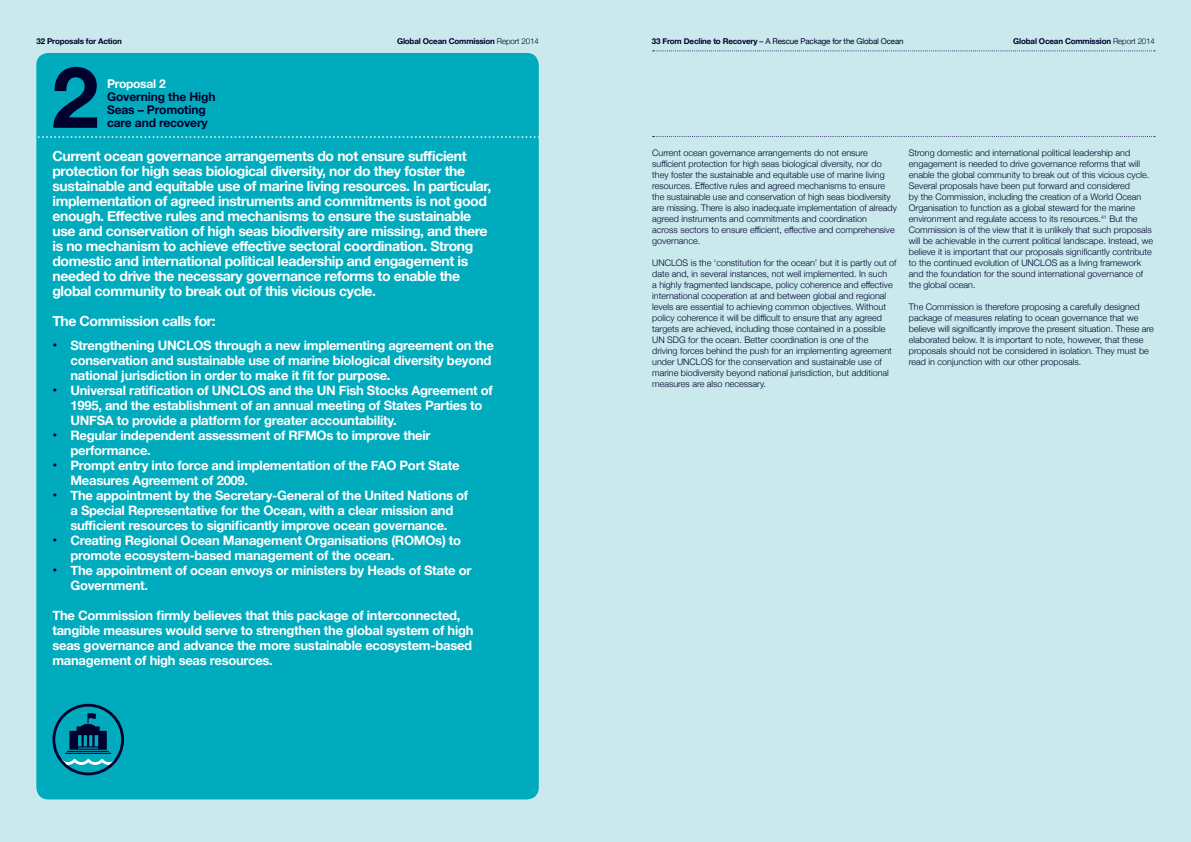
<style>
.page{position:relative;width:1191px;height:842px;background:#c9e9ed}
.page>*{position:absolute;margin:0;border:0;box-sizing:border-box;transform-origin:0 0}
.t1{font:700 85.3px "Helvetica Neue";color:#00002c}
.t2{font:700 14px/15px "Helvetica Neue";letter-spacing:-.025em;color:#fff}
.t3{font:700 13px/15px "Helvetica Neue";letter-spacing:-.02em;color:#fff}
.t4{font:700 12px/13px "Helvetica Neue";letter-spacing:-.01em;color:#00002c}
.t5{font:700 12px "Helvetica Neue";letter-spacing:-.02em;color:#fff}
.t6{font:300 9px/11px "Helvetica Neue";color:#00002c}
.t7{font:700 8px "Helvetica Neue";letter-spacing:-.02em;color:#00002c}
.t8{font:8px "Helvetica Neue";letter-spacing:-.02em;color:#00002c}
.s1{font-weight:300}
.s2{font-size:14px;color:#00002c}
.s3{font-weight:700}
.s4{font-weight:700;color:#293896}
</style>
<div class="page">
<div style="left:36px;top:53px;width:503px;height:746px;background:#00abbd;border-radius:12px"></div>
<svg style="left:36px;top:136px;width:503px;height:2px"></svg>
<svg style="left:652px;top:50px;width:503px;height:1px"></svg>
<svg style="left:652px;top:136px;width:503px;height:1px"></svg>
<svg style="left:54px;top:705px;width:69px;height:69px"></svg>
<div style="left:52px;top:704px;width:72px;height:71px;border:3px solid #00002c;border-radius:50%"></div>
<svg style="left:57px;top:713px;width:63px;height:53px"></svg>
<p class="t7" style="left:36px;top:35px;width:87px">32 Proposals for Action</p>
<p class="t7" style="left:397px;top:35px;width:143px">Global Ocean Commission <span class="s1">Report 2014</span></p>
<h1 class="t1" style="left:51px;top:30px;width:49px">2</h1>
<p class="t2" style="left:52px;top:149px;width:440px">Current ocean governance arrangements do not ensure sufficient protection for high seas biological diversity, nor do they foster the sustainable and equitable use of marine living resources. In particular, implementation of agreed instruments and commitments is not good enough. Effective rules and mechanisms to ensure the sustainable use and conservation of high seas biodiversity are missing, and there is no mechanism to achieve effective sectoral coordination. Strong domestic and international political leadership and engagement is needed to drive the necessary governance reforms to enable the global community to break out of this vicious cycle.</p>
<h2 class="t2" style="left:52px;top:314px;width:165px">The Commission calls for:</h2>
<h3 class="t3" style="left:70px;top:338px;width:425px;text-indent:-18px"><span class="s2">•</span> Strengthening UNCLOS through a new implementing agreement on the conservation and sustainable use of marine biological diversity beyond national jurisdiction in order to make it fit for purpose.</h3>
<h3 class="t3" style="left:70px;top:383px;width:424px;text-indent:-18px"><span class="s2">•</span> Universal ratification of UNCLOS and the UN Fish Stocks Agreement of<br>1995, and the establishment of an annual meeting of States Parties to<br>UNFSA to provide a platform for greater accountability.</h3>
<h3 class="t3" style="left:70px;top:428px;width:362px;text-indent:-18px"><span class="s2">•</span> Regular independent assessment of RFMOs to improve their performance.</h3>
<h3 class="t3" style="left:70px;top:458px;width:391px;text-indent:-18px"><span class="s2">•</span> Prompt entry into force and implementation of the FAO Port State<br>Measures Agreement of 2009.</h3>
<h3 class="t3" style="left:52px;top:488px;width:417px;text-align:center"><span class="s2">•</span> The appointment by the Secretary-General of the United Nations of a Special Representative for the Ocean, with a clear mission and sufficient resources to significantly improve ocean governance.</h3>
<h3 class="t3" style="left:70px;top:533px;width:392px;text-indent:-18px"><span class="s2">•</span> Creating Regional Ocean Management Organisations (ROMOs) to promote ecosystem-based management of the ocean.</h3>
<h3 class="t3" style="left:70px;top:563px;width:402px;text-indent:-18px"><span class="s2">•</span> The appointment of ocean envoys or ministers by Heads of State or<br>Government.</h3>
<p class="t3" style="left:52px;top:608px;width:422px">The Commission firmly believes that this package of interconnected, tangible measures would serve to strengthen the global system of high seas governance and advance the more sustainable ecosystem-based management of high seas resources.</p>
<h3 class="t5" style="left:107px;top:75px;width:60px">Proposal 2</h3>
<h3 class="t4" style="left:107px;top:91px;width:110px">Governing the High<br>Seas – Promoting care and recovery</h3>
<p class="t8" style="left:652px;top:35px;width:253px"><span class="s3">33 From Decline to Recovery</span> <span class="s4">–</span> A Rescue Package for the Global Ocean</p>
<p class="t7" style="left:1013px;top:35px;width:143px">Global Ocean Commission <span class="s1">Report 2014</span></p>
<p class="t6" style="left:652px;top:147px;width:246px">Current ocean governance arrangements do not ensure sufficient protection for high seas biological diversity, nor do they foster the sustainable and equitable use of marine living resources. Effective rules and agreed mechanisms to ensure the sustainable use and conservation of high seas biodiversity are missing. There is also inadequate implementation of already agreed instruments and commitments and coordination<br>across sectors to ensure efficient, effective and comprehensive governance.</p>
<p class="t6" style="left:652px;top:257px;width:246px">UNCLOS is the ‘constitution for the ocean’ but it is partly out of date and, in several instances, not well implemented. In such<br>a highly fragmented landscape, policy coherence and effective international cooperation at and between global and regional levels are essential to achieving common objectives. Without policy coherence it will be difficult to ensure that any agreed targets are achieved, including those contained in a possible UN SDG for the ocean. Better coordination is one of the<br>driving forces behind the push for an implementing agreement under UNCLOS for the conservation and sustainable use of marine biodiversity beyond national jurisdiction, but additional measures are also necessary.</p>
<p class="t6" style="left:909px;top:147px;width:246px">Strong domestic and international political leadership and engagement is needed to drive governance reforms that will enable the global community to break out of this vicious cycle.<br>Several proposals have been put forward and considered<br>by the Commission, including the creation of a World Ocean Organisation to function as a global steward for the marine environment and regulate access to its resources.<sup>41</sup> But the Commission is of the view that it is unlikely that such proposals will be achievable in the current political landscape. Instead, we believe it is important that our proposals significantly contribute to the continued evolution of UNCLOS as a living framework and the foundation for the sound international governance of the global ocean.</p>
<p class="t6" style="left:909px;top:301px;width:246px">The Commission is therefore proposing a carefully designed package of measures relating to ocean governance that we believe will significantly improve the present situation. These are elaborated below. It is important to note, however, that these proposals should not be considered in isolation. They must be read in conjunction with our other proposals.</p>
</div>
